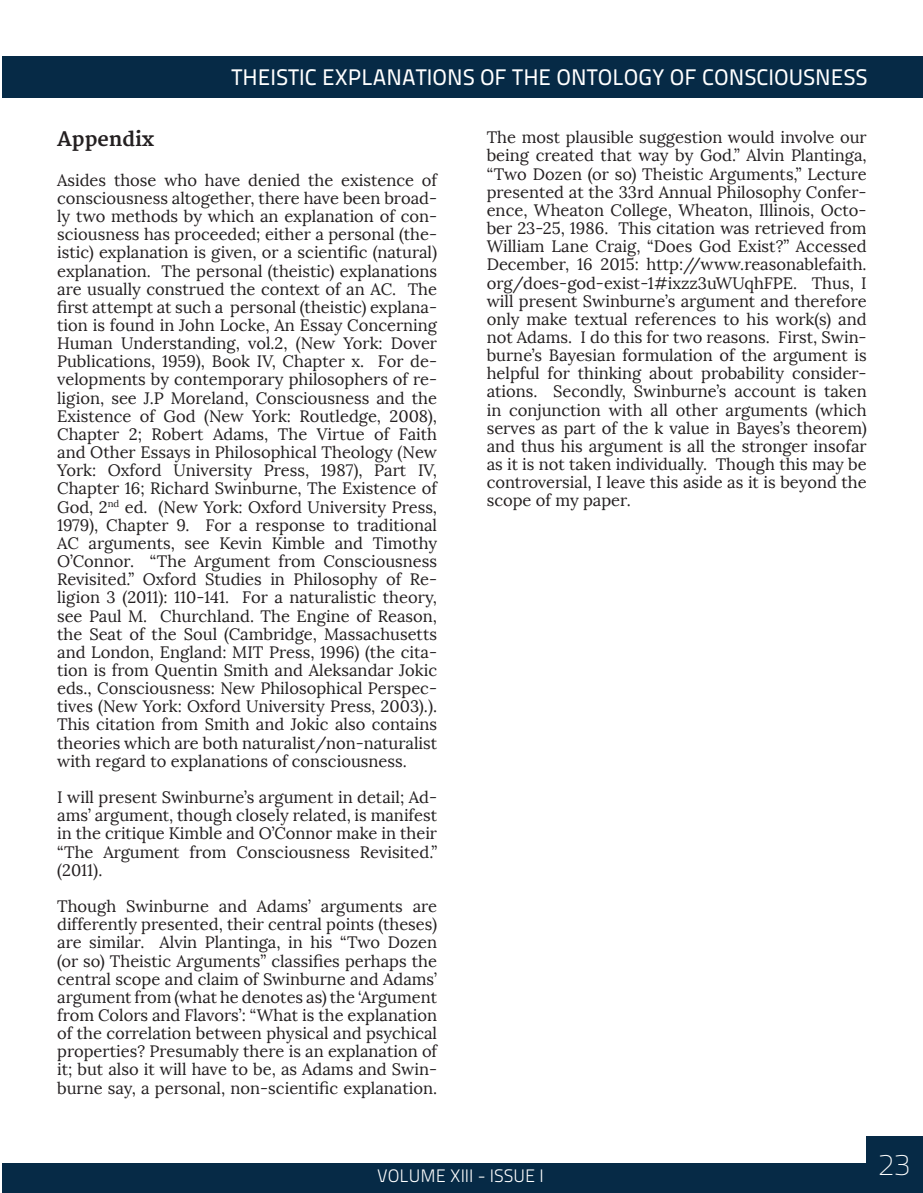
<style>
.page{position:relative;width:923px;height:1193px;background:#fff}
.page>*{position:absolute;margin:0;border:0;box-sizing:border-box;transform-origin:0 0}
.t1{font:30px "Titillium Title 12";color:#fff}
.t2{font:22.5px "Titillium Maps 26 L 500 wt";color:#fff}
.t3{font:700 19.5px "Merriweather";color:#231f20}
.t4{font:18px "Titillium Maps 26 L 250 wt";color:#fff}
.t5{font:16.5px/18.1px "Lora";color:#231f20;text-align:justify}
</style>
<div class="page">
<div style="left:3px;top:56px;width:919px;height:42px;background:#062a46"></div>
<div style="left:2px;top:1163px;width:918px;height:29px;background:#062a46"></div>
<div style="left:866px;top:1136px;width:56px;height:56px;background:#062a46"></div>
<h2 class="t2" style="left:231px;top:61px;width:637px">THEISTIC EXPLANATIONS OF THE ONTOLOGY OF CONSCIOUSNESS</h2>
<p class="t3" style="left:57px;top:128px;width:98px">Appendix</p>
<p class="t5" style="left:57px;top:171px;width:381px">Asides those who have denied the existence of consciousness altogether, there have been broad&shy;ly two methods by which an explanation of con&shy;sciousness has proceeded; either a personal (the&shy;istic) explanation is given, or a scientific (natural) explanation. The personal (theistic) explanations are usually construed the context of an AC. The first attempt at such a personal (theistic) explana&shy;tion is found in John Locke, An Essay Concerning Human Understanding, vol.2, (New York: Dover Publications, 1959), Book IV, Chapter x. For de&shy;velopments by contemporary philosophers of re&shy;ligion, see J.P Moreland, Consciousness and the Existence of God (New York: Routledge, 2008), Chapter 2; Robert Adams, The Virtue of Faith and Other Essays in Philosophical Theology (New York: Oxford University Press, 1987), Part IV, Chapter 16; Richard Swinburne, The Existence of God, 2<sup>nd</sup> ed. (New York: Oxford University Press, 1979), Chapter 9. For a response to traditional AC arguments, see Kevin Kimble and Timothy O’Connor. “The Argument from Consciousness Revisited.” Oxford Studies in Philosophy of Re&shy;ligion 3 (2011): 110-141. For a naturalistic theory, see Paul M. Churchland. The Engine of Reason, the Seat of the Soul (Cambridge, Massachusetts and London, England: MIT Press, 1996) (the cita&shy;tion is from Quentin Smith and Aleksandar Jokic eds., Consciousness: New Philosophical Perspec&shy;tives (New York: Oxford University Press, 2003).).<br>This citation from Smith and Jokic also contains theories which are both naturalist/non-naturalist with regard to explanations of consciousness.</p>
<p class="t5" style="left:57px;top:788px;width:381px">I will present Swinburne’s argument in detail; Ad&shy;ams’ argument, though closely related, is manifest in the critique Kimble and O’Connor make in their “The Argument from Consciousness Revisited.” (2011).</p>
<p class="t5" style="left:57px;top:897px;width:381px">Though Swinburne and Adams’ arguments are differently presented, their central points (theses) are similar. Alvin Plantinga, in his “Two Dozen (or so) Theistic Arguments” classifies perhaps the central scope and claim of Swinburne and Adams’ argument from (what he denotes as) the ‘Argument from Colors and Flavors’: “What is the explanation of the correlation between physical and psychical properties? Presumably there is an explanation of it; but also it will have to be, as Adams and Swin&shy;burne say, a personal, non-scientific explanation.</p>
<p class="t5" style="left:486px;top:128px;width:381px">The most plausible suggestion would involve our being created that way by God.” Alvin Plantinga, “Two Dozen (or so) Theistic Arguments,” Lecture presented at the 33rd Annual Philosophy Confer&shy;ence, Wheaton College, Wheaton, Illinois, Octo&shy;ber 23-25, 1986. This citation was retrieved from William Lane Craig, “Does God Exist?” Accessed December, 16 2015: http://www.reasonablefaith. org/does-god-exist-1#ixzz3uWUqhFPE. Thus, I will present Swinburne’s argument and therefore only make textual references to his work(s) and not Adams. I do this for two reasons. First, Swin&shy;burne’s Bayesian formulation of the argument is helpful for thinking about probability consider&shy;ations. Secondly, Swinburne’s account is taken in conjunction with all other arguments (which serves as part of the k value in Bayes’s theorem) and thus his argument is all the stronger insofar as it is not taken individually. Though this may be controversial, I leave this aside as it is beyond the scope of my paper.</p>
<p class="t4" style="left:377px;top:1162px;width:168px">VOLUME XIII - ISSUE I</p>
<h1 class="t1" style="left:878px;top:1144px;width:33px">23</h1>
</div>
